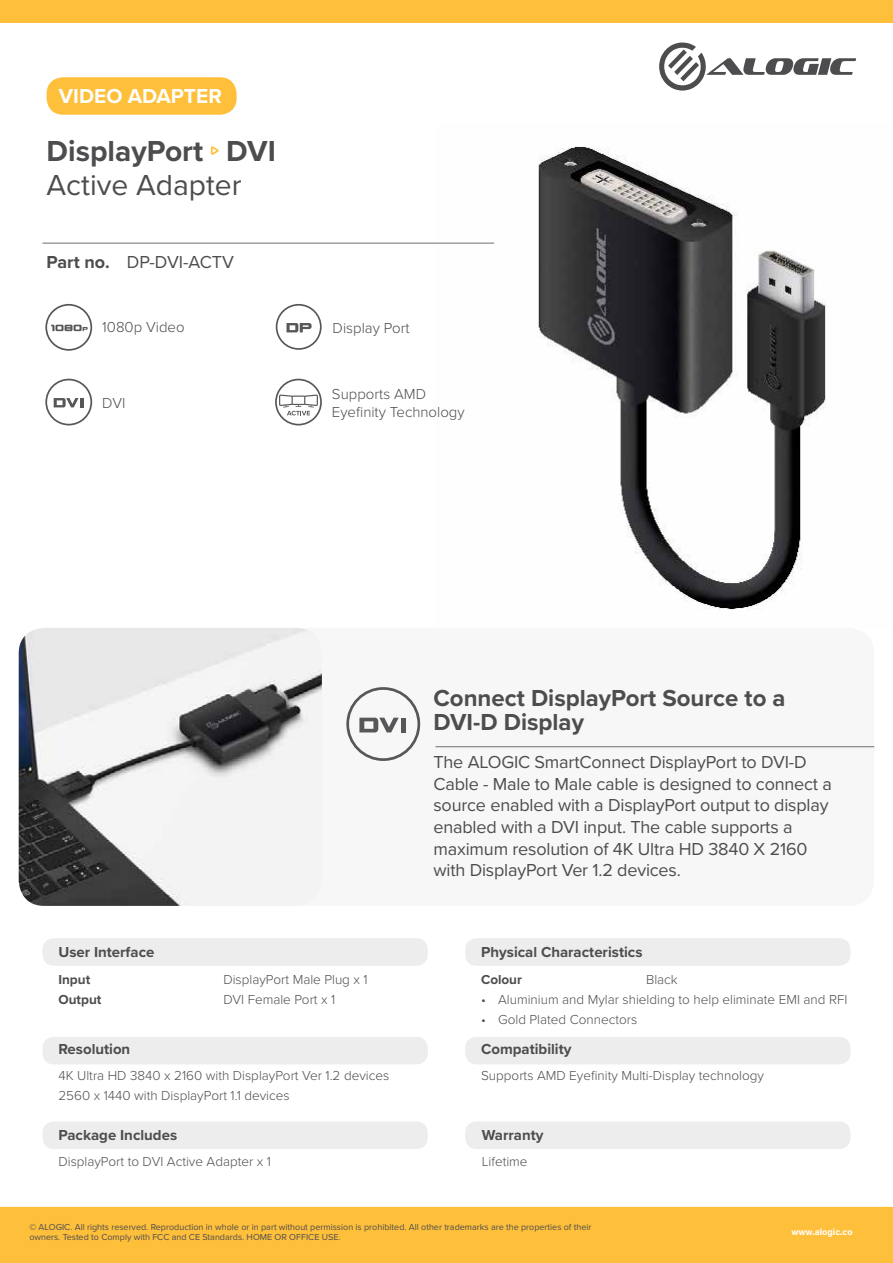
<style>
.page{position:relative;width:893px;height:1263px;background:#fff}
.page>*{position:absolute;margin:0;border:0;box-sizing:border-box;transform-origin:0 0}
.t1{font:700 30px "Proxima Nova";color:#4d4d4f}
.t2{font:30px "Proxima Nova";color:#4d4d4f}
.t3{font:700 24px/24.6px "Proxima Nova";color:#4d4d4f}
.t4{font:700 21px "Proxima Nova";color:#fff}
.t5{font:18px/21.6px "Proxima Nova";letter-spacing:-.01em;color:#4d4d4f}
.t6{font:700 15px "Proxima Nova";color:#4d4d4f}
.t7{font:300 15px/18px "Proxima Nova";color:#4d4d4f}
.t8{font:300 13.5px/20.5px "Proxima Nova";color:#4d4d4f}
.t9{font:700 13.5px/20.5px "Proxima Nova";color:#4d4d4f}
.t10{font:9px/10.8px "Proxima Nova";color:#4d4d4f}
.t11{font:700 9px "Acumin Pro";color:#fff}
.s1{font-weight:700}
</style>
<div class="page">
<div style="left:0;top:1207px;width:893px;height:56px;background:#febf3b"></div>
<div style="left:0;top:0;width:893px;height:22px;background:#febf3b"></div>
<img style="left:437px;top:146px;width:389px;height:464px">
<div style="left:47px;top:77px;width:190px;height:38px;background:#febf3b;border-radius:16px"></div>
<svg style="left:659px;top:42px;width:197px;height:49px"></svg>
<div style="left:19px;top:628px;width:855px;height:278px;background:#f7f7f7;border-radius:26px"></div>
<img style="left:19px;top:628px;width:303px;height:278px">
<svg style="left:211px;top:146px;width:8px;height:9px"></svg>
<hr style="left:435px;top:746px;width:439px;height:1px;background:#6d6e71">
<div style="left:43px;top:1037px;width:384px;height:27px;background:#ededee;border-radius:10px"></div>
<div style="left:43px;top:1037px;width:385px;height:27px;border:2px solid #ededee;border-radius:10px"></div>
<div style="left:466px;top:1037px;width:384px;height:27px;background:#ededee;border-radius:10px"></div>
<div style="left:465px;top:1037px;width:385px;height:27px;border:2px solid #ededee;border-radius:10px"></div>
<div style="left:43px;top:1122px;width:384px;height:26px;background:#ededee;border-radius:10px"></div>
<div style="left:43px;top:1121px;width:385px;height:28px;border:2px solid #ededee;border-radius:10px"></div>
<div style="left:43px;top:939px;width:384px;height:26px;background:#ededee;border-radius:10px"></div>
<div style="left:43px;top:938px;width:385px;height:28px;border:2px solid #ededee;border-radius:10px"></div>
<div style="left:466px;top:1122px;width:384px;height:26px;background:#ededee;border-radius:10px"></div>
<div style="left:465px;top:1121px;width:385px;height:28px;border:2px solid #ededee;border-radius:10px"></div>
<div style="left:466px;top:939px;width:384px;height:26px;background:#ededee;border-radius:10px"></div>
<div style="left:465px;top:938px;width:385px;height:28px;border:2px solid #ededee;border-radius:10px"></div>
<svg style="left:276px;top:304px;width:46px;height:46px"></svg>
<svg style="left:45px;top:304px;width:47px;height:47px"></svg>
<svg style="left:45px;top:379px;width:47px;height:46px"></svg>
<svg style="left:346px;top:687px;width:74px;height:74px"></svg>
<div style="left:401px;top:718px;width:5px;height:14px;background:#555759"></div>
<hr style="left:43px;top:243px;width:451px;height:1px;background:#6d6e71">
<svg style="left:275px;top:379px;width:47px;height:46px"></svg>
<h3 class="t4" style="left:59px;top:81px;width:165px">VIDEO ADAPTER</h3>
<h1 class="t1" style="left:47px;top:128px;width:231px">DisplayPort DVI</h1>
<h1 class="t2" style="left:47px;top:163px;width:197px">Active Adapter</h1>
<h3 class="t5" style="left:47px;top:250px;width:189px"><span class="s1">Part no.</span> DP-DVI-ACTV</h3>
<p class="t7" style="left:102px;top:317px;width:84px">1080p Video</p>
<p class="t7" style="left:333px;top:318px;width:78px">Display Port</p>
<p class="t7" style="left:102px;top:393px;width:25px">DVI</p>
<p class="t7" style="left:332px;top:384px;width:134px">Supports AMD<br>Eyefinity Technology</p>
<h2 class="t3" style="left:433px;top:685px;width:354px">Connect DisplayPort Source to a<br>DVI-D Display</h2>
<p class="t5" style="left:433px;top:751px;width:400px">The ALOGIC SmartConnect DisplayPort to DVI-D Cable - Male to Male cable is designed to connect a source enabled with a DisplayPort output to display enabled with a DVI input. The cable supports a maximum resolution of 4K Ultra HD 3840 X 2160 with DisplayPort Ver 1.2 devices.</p>
<p class="t6" style="left:481px;top:941px;width:163px">Physical Characteristics</p>
<p class="t8" style="left:481px;top:988px;width:368px">• Aluminium and Mylar shielding to help eliminate EMI and RFI</p>
<p class="t8" style="left:481px;top:1009px;width:158px">• Gold Plated Connectors</p>
<p class="t6" style="left:58px;top:941px;width:98px">User Interface</p>
<p class="t9" style="left:58px;top:969px;width:44px">Input<br>Output</p>
<p class="t8" style="left:223px;top:968px;width:146px">DisplayPort Male Plug x 1</p>
<p class="t9" style="left:481px;top:969px;width:42px">Colour</p>
<p class="t8" style="left:646px;top:968px;width:33px">Black</p>
<p class="t8" style="left:223px;top:989px;width:113px">DVI Female Port x 1</p>
<p class="t6" style="left:58px;top:1038px;width:73px">Resolution</p>
<p class="t6" style="left:481px;top:1038px;width:92px">Compatibility</p>
<p class="t8" style="left:58px;top:1064px;width:332px">4K Ultra HD 3840 x 2160 with DisplayPort Ver 1.2 devices<br>2560 x 1440 with DisplayPort 1.1 devices</p>
<p class="t8" style="left:481px;top:1064px;width:284px">Supports AMD Eyefinity Multi-Display technology</p>
<p class="t6" style="left:482px;top:1123px;width:63px">Warranty</p>
<p class="t8" style="left:482px;top:1150px;width:47px">Lifetime</p>
<p class="t6" style="left:58px;top:1123px;width:120px">Package Includes</p>
<p class="t8" style="left:58px;top:1150px;width:214px">DisplayPort to DVI Active Adapter x 1</p>
<p class="t10" style="left:29px;top:1221px;width:564px">© ALOGIC. All rights reserved. Reproduction in whole or in part without permission is prohibited. All other trademarks are the properties of their owners. Tested to Comply with FCC and CE Standards. HOME OR OFFICE USE.</p>
<p class="t11" style="left:791px;top:1225px;width:63px">www.alogic.co</p>
</div>
